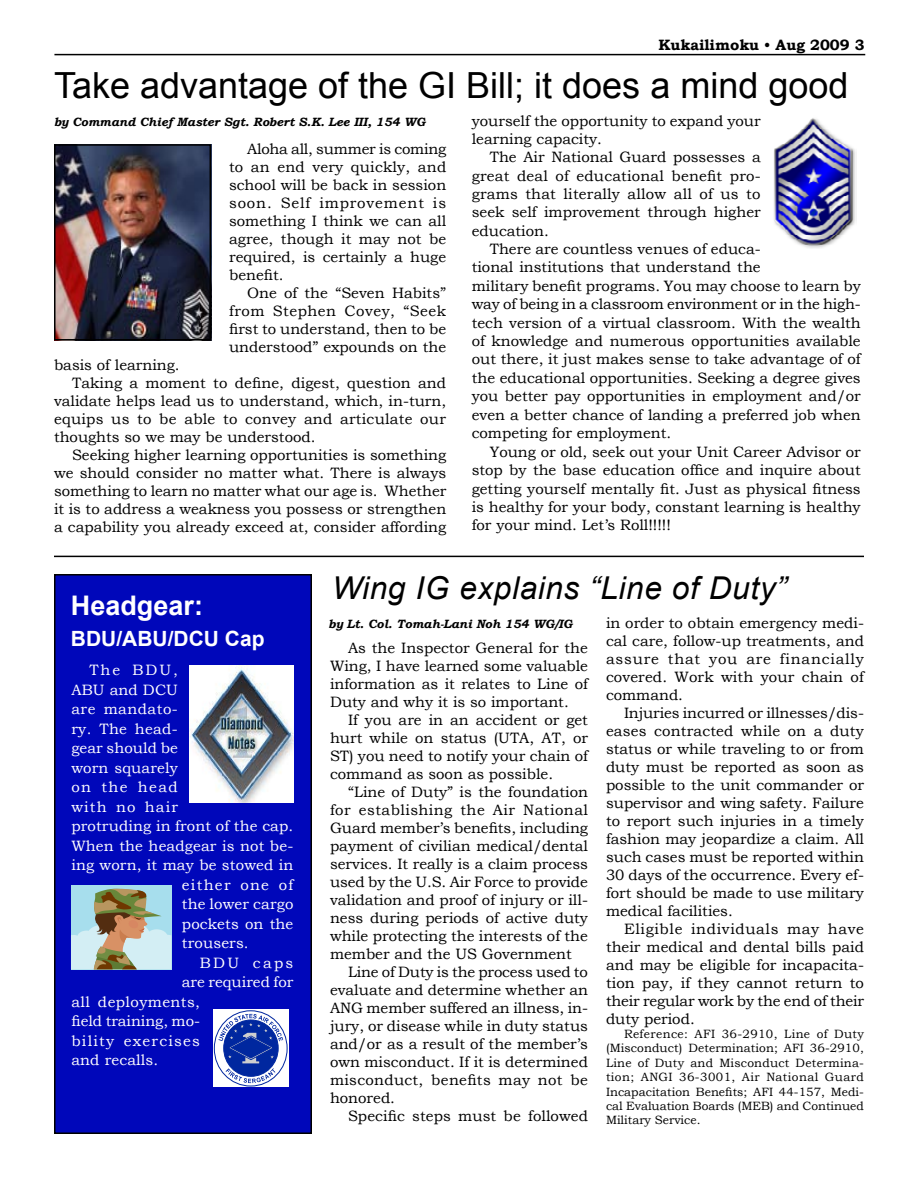
<style>
.page{position:relative;width:918px;height:1188px;background:#fff}
.page>*{position:absolute;margin:0;border:0;box-sizing:border-box;transform-origin:0 0}
.t1{font:36px "Arial";color:#000}
.t2{font:italic 31.5px "Arial";letter-spacing:.02em;color:#000}
.t3{font:700 27px "Arial";color:#fff}
.t4{font:700 21px "Arial";color:#fff}
.t5{font:15px/18px "Bookman Old Style";color:#000;text-align:justify}
.t6{font:15px "Bookman Old Style";letter-spacing:.01em;color:#fff}
.t7{font:15px "Bookman Old Style";letter-spacing:.085em;color:#fff}
.t8{font:700 15px "Bookman Old Style";color:#000}
.t9{font:15px "Bookman Old Style";letter-spacing:.03em;color:#fff}
.t10{font:15px "Bookman Old Style";letter-spacing:.035em;color:#fff}
.t11{font:15px "Bookman Old Style";letter-spacing:.075em;color:#fff}
.t12{font:15px "Bookman Old Style";letter-spacing:.095em;color:#fff}
.t13{font:12px/14.4px "Bookman Old Style";color:#000;text-align:justify}
.t14{font:italic 700 12px "Bookman Old Style";color:#000}
.s1{font-weight:400}
</style>
<div class="page">
<div style="left:55px;top:575px;width:256px;height:558px;background:#0007ba"></div>
<div style="left:54px;top:574px;width:258px;height:560px;border:2px solid #000"></div>
<hr style="left:54px;top:54px;width:811px;height:1px;background:#000">
<img style="left:774px;top:118px;width:83px;height:130px">
<img style="left:57px;top:147px;width:151px;height:191px">
<div style="left:54px;top:144px;width:157px;height:197px;border:2px solid #000"></div>
<hr style="left:54px;top:556px;width:810px;height:1px;background:#000">
<img style="left:190px;top:665px;width:104px;height:138px">
<div style="left:71px;top:885px;width:100px;height:84px;background:#a7deed"></div>
<svg style="left:71px;top:889px;width:100px;height:81px"></svg>
<div style="left:214px;top:1009px;width:75px;height:78px;background:#fff"></div>
<svg style="left:214px;top:1011px;width:73px;height:75px"></svg>
<div style="left:214px;top:1010px;width:74px;height:77px;border:1px solid #00279f;border-radius:50%"></div>
<svg style="left:218px;top:1014px;width:65px;height:69px"></svg>
<p class="t8" style="left:659px;top:34px;width:193px">Kukailimoku <span class="s1">•</span> Aug 2009</p>
<h1 class="t1" style="left:54px;top:62px;width:796px">Take advantage of the GI Bill; it does a mind good</h1>
<p class="t14" style="left:54px;top:113px;width:373px">by Command Chief Master Sgt. Robert S.K. Lee III, 154 WG</p>
<p class="t5" style="left:229px;top:140px;width:219px;text-indent:18px">Aloha all, summer is coming to an end very quickly, and school will be back in session soon. Self improvement is something I think we can all agree, though it may not be required, is certainly a huge benefit.</p>
<p class="t5" style="left:229px;top:284px;width:219px;text-indent:18px">One of the “Seven Habits” from Stephen Covey, “Seek first to understand, then to be understood” expounds on the</p>
<p class="t5" style="left:54px;top:356px;width:127px">basis of learning.</p>
<p class="t5" style="left:72px;top:374px;width:376px">Taking a moment to define, digest, question and</p>
<p class="t5" style="left:54px;top:392px;width:394px">validate helps lead us to understand, which, in-turn,</p>
<p class="t5" style="left:54px;top:410px;width:394px">equips us to be able to convey and articulate our</p>
<p class="t5" style="left:54px;top:428px;width:263px">thoughts so we may be understood.</p>
<p class="t5" style="left:72px;top:446px;width:376px">Seeking higher learning opportunities is something</p>
<p class="t5" style="left:54px;top:464px;width:394px">we should consider no matter what. There is always</p>
<p class="t5" style="left:54px;top:482px;width:394px">something to learn no matter what our age is. Whether</p>
<p class="t5" style="left:54px;top:500px;width:394px">it is to address a weakness you possess or strengthen</p>
<p class="t5" style="left:54px;top:518px;width:394px">a capability you already exceed at, consider affording</p>
<p class="t5" style="left:472px;top:112px;width:290px">yourself the opportunity to expand your learning capacity.</p>
<p class="t5" style="left:472px;top:148px;width:291px;text-indent:18px">The Air National Guard possesses a great deal of educational benefit pro&shy;grams that literally allow all of us to seek self improvement through higher education.</p>
<p class="t5" style="left:472px;top:240px;width:391px;line-height:18.5px;text-align:left;text-indent:18px">There are countless venues of educa-<br>tional institutions that understand the<br>military benefit programs. You may choose to learn by way of being in a classroom environment or in the high&shy;tech version of a virtual classroom. With the wealth of knowledge and numerous opportunities available out there, it just makes sense to take advantage of of the educational opportunities. Seeking a degree gives you better pay opportunities in employment and/or even a better chance of landing a preferred job when competing for employment.</p>
<p class="t5" style="left:472px;top:442px;width:391px;line-height:18.5px;text-indent:18px">Young or old, seek out your Unit Career Advisor or stop by the base education office and inquire about getting yourself mentally fit. Just as physical fitness is healthy for your body, constant learning is healthy for your mind. Let’s Roll!!!!!</p>
<h3 class="t3" style="left:71px;top:588px;width:134px">Headgear:</h3>
<h3 class="t4" style="left:71px;top:625px;width:195px">BDU/ABU/DCU Cap</h3>
<p class="t6" style="left:89px;top:660px;width:90px">The BDU,</p>
<p class="t6" style="left:71px;top:680px;width:108px">ABU and DCU</p>
<p class="t10" style="left:71px;top:699px;width:108px">are mandato-</p>
<p class="t6" style="left:71px;top:719px;width:108px">ry. The head-</p>
<p class="t6" style="left:71px;top:738px;width:108px">gear should be</p>
<p class="t6" style="left:71px;top:758px;width:108px">worn squarely</p>
<p class="t12" style="left:71px;top:777px;width:108px">on the head</p>
<p class="t11" style="left:71px;top:797px;width:108px">with no hair</p>
<p class="t6" style="left:71px;top:816px;width:224px">protruding in front of the cap.</p>
<p class="t6" style="left:71px;top:836px;width:224px">When the headgear is not be-</p>
<p class="t6" style="left:71px;top:855px;width:224px">ing worn, it may be stowed in</p>
<p class="t7" style="left:182px;top:875px;width:113px">either one of</p>
<p class="t6" style="left:182px;top:894px;width:113px">the lower cargo</p>
<p class="t6" style="left:182px;top:914px;width:113px">pockets on the</p>
<p class="t6" style="left:182px;top:933px;width:68px">trousers.</p>
<p class="t6" style="left:200px;top:953px;width:95px">BDU caps</p>
<p class="t6" style="left:182px;top:972px;width:113px">are required for</p>
<p class="t9" style="left:71px;top:992px;width:130px">all deployments,</p>
<p class="t6" style="left:71px;top:1011px;width:130px">field training, mo-</p>
<p class="t7" style="left:71px;top:1031px;width:130px">bility exercises</p>
<p class="t6" style="left:71px;top:1050px;width:88px">and recalls.</p>
<h2 class="t2" style="left:332px;top:568px;width:456px">Wing IG explains “Line of Duty”</h2>
<p class="t14" style="left:328px;top:616px;width:245px">by Lt. Col. Tomah-Lani Noh 154 WG/IG</p>
<p class="t5" style="left:606px;top:614px;width:260px">in order to obtain emergency medi&shy;cal care, follow-up treatments, and assure that you are financially covered. Work with your chain of command.</p>
<p class="t5" style="left:606px;top:704px;width:260px;text-indent:18px">Injuries incurred or illnesses/dis&shy;eases contracted while on a duty status or while traveling to or from duty must be reported as soon as possible to the unit commander or supervisor and wing safety. Failure to report such injuries in a timely fashion may jeopardize a claim. All such cases must be reported within 30 days of the occurrence. Every ef&shy;fort should be made to use military medical facilities.</p>
<p class="t5" style="left:606px;top:920px;width:260px;text-indent:18px">Eligible individuals may have their medical and dental bills paid and may be eligible for incapacita&shy;tion pay, if they cannot return to their regular work by the end of their duty period.</p>
<p class="t13" style="left:606px;top:1027px;width:260px;text-indent:18px">Reference: AFI 36-2910, Line of Duty (Misconduct) Determination; AFI 36-2910, Line of Duty and Misconduct Determina&shy;tion; ANGI 36-3001, Air National Guard Incapacitation Benefits; AFI 44-157, Medi&shy;cal Evaluation Boards (MEB) and Continued Military Service.</p>
<p class="t5" style="left:330px;top:639px;width:260px;text-indent:18px">As the Inspector General for the Wing, I have learned some valuable information as it relates to Line of Duty and why it is so important.</p>
<p class="t5" style="left:330px;top:711px;width:260px;text-indent:18px">If you are in an accident or get hurt while on status (UTA, AT, or ST) you need to notify your chain of command as soon as possible.</p>
<p class="t5" style="left:330px;top:783px;width:260px;text-indent:18px">“Line of Duty” is the foundation for establishing the Air National Guard member’s benefits, including payment of civilian medical/dental services. It really is a claim process used by the U.S. Air Force to provide validation and proof of injury or ill&shy;ness during periods of active duty while protecting the interests of the member and the US Government</p>
<p class="t5" style="left:330px;top:963px;width:260px;text-indent:18px">Line of Duty is the process used to evaluate and determine whether an ANG member suffered an illness, in&shy;jury, or disease while in duty status and/or as a result of the member’s own misconduct. If it is determined misconduct, benefits may not be honored.</p>
<p class="t5" style="left:348px;top:1107px;width:242px">Specific steps must be followed</p>
</div>
